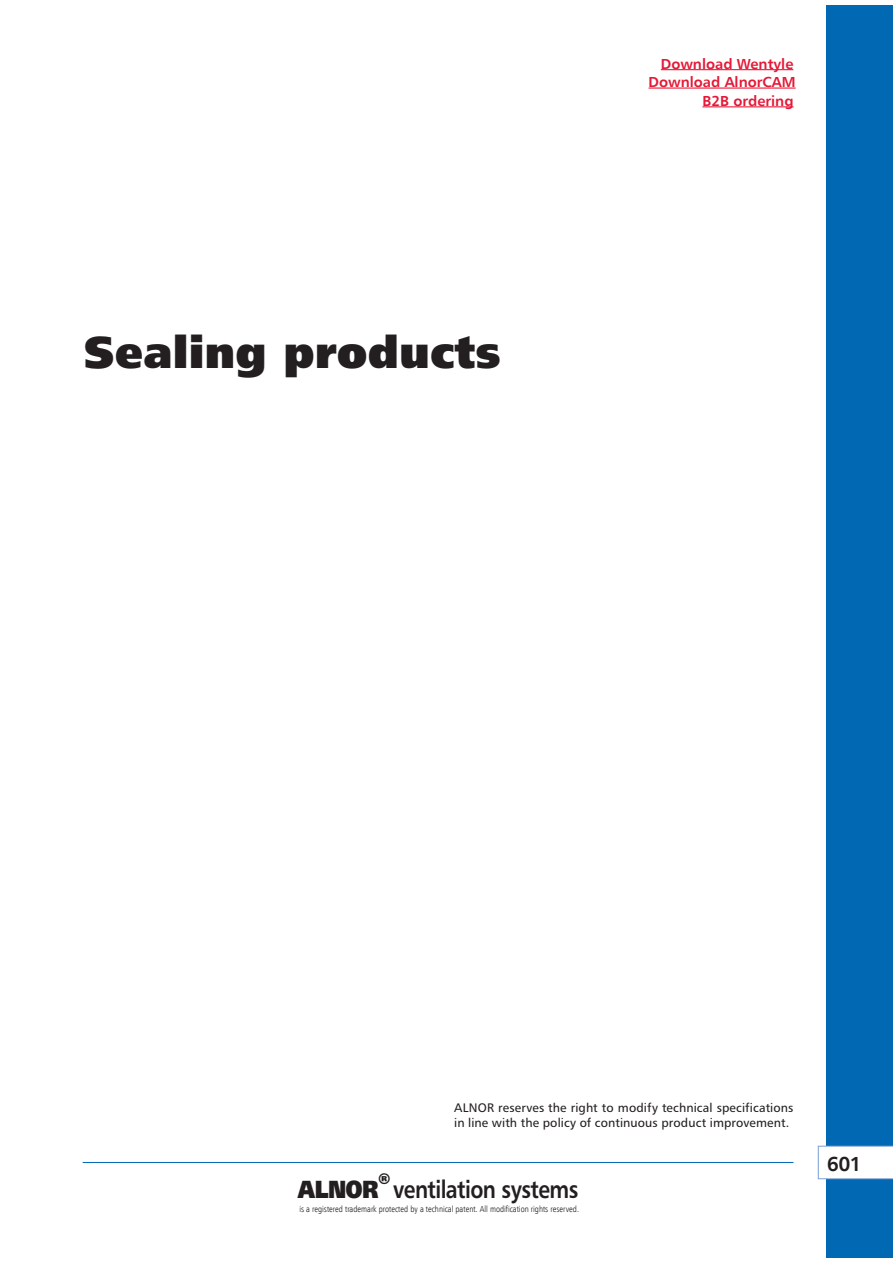
<style>
.page{position:relative;width:893px;height:1263px;background:#fff}
.page>*{position:absolute;margin:0;border:0;box-sizing:border-box;transform-origin:0 0}
.t1{font:900 44.55px "Humanist 777 TL";color:#231f20}
.t2{font:700 24.75px "Humanist 777 TL";letter-spacing:-.03em;color:#231f20;scale:.85 1}
.t3{font:20.4px "Humanist 777 TL Bold B";color:#231f20}
.t4{font:14.55px/18.6px "Humanist 777 TL Bold B";color:#e51836;text-align:right}
.t5{font:12.45px/14.9px "Humanist 777 TL";letter-spacing:.01em;color:#231f20}
.t6{font:8.7px "Humnst 777 Lt Cn EU Normal";color:#231f20}
.s1{font-weight:900}
</style>
<div class="page">
<div style="left:826px;top:5px;width:67px;height:1252px;background:#0168b3"></div>
<hr style="left:83px;top:1162px;width:710px;height:1px;background:#0168b3">
<svg style="left:818px;top:1146px;width:75px;height:33px;background:#f7f9fc"></svg>
<hr style="left:661px;top:69px;width:132px;height:1px;background:#e51836">
<hr style="left:648px;top:88px;width:148px;height:1px;background:#e51836">
<hr style="left:702px;top:106px;width:91px;height:1px;background:#e51836">
<h1 class="t1" style="left:84px;top:336px;width:418px">Sealing products</h1>
<p class="t4" style="left:648px;top:56px;width:149px">Download Wentyle<br>Download AlnorCAM<br>B2B ordering</p>
<p class="t5" style="left:454px;top:1101px;width:341px">ALNOR reserves the right to modify technical specifications in line with the policy of continuous product improvement.</p>
<h2 class="t2" style="left:298px;top:1175px;width:332px"><span class="s1">ALNOR</span><sup>®</sup>ventilation systems</h2>
<p class="t6" style="left:299px;top:1204px;width:281px">is a registered trademark protected by a technical patent. All modification rights reserved.</p>
<h3 class="t3" style="left:827px;top:1156px;width:36px">601</h3>
</div>
